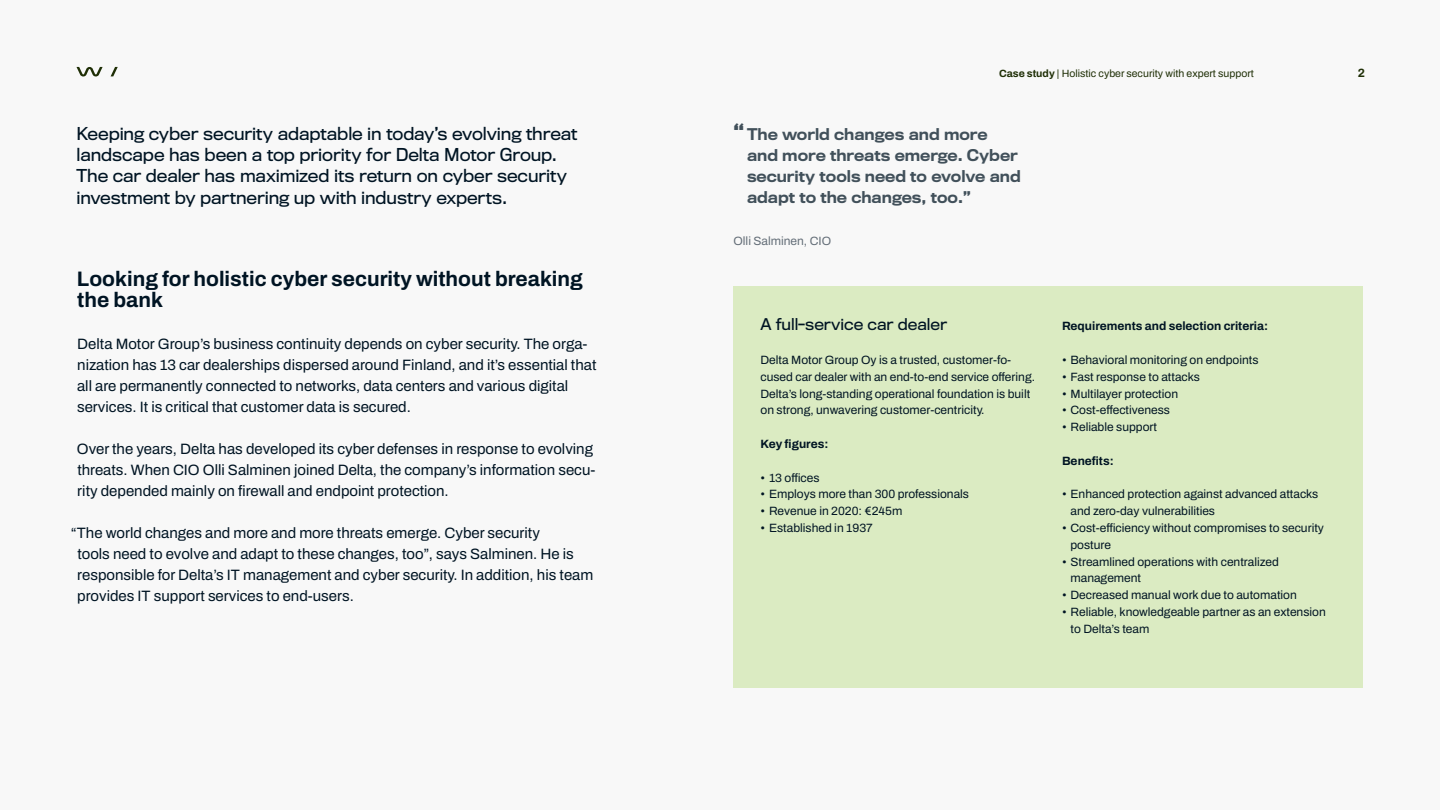
<style>
.page{position:relative;width:1440px;height:810px;background:#f8f8f8}
.page>*{position:absolute;margin:0;border:0;box-sizing:border-box;transform-origin:0 0}
.t1{font:700 21px/21px "Archivo";color:#001423}
.t2{font:16.5px/21.5px "Titling Gothic FB Normal";letter-spacing:-.005em;color:#001423}
.t3{font:15px/21px "Archivo";color:#001423}
.t4{font:500 15px/21px "Titling Gothic FB Normal";color:#41505a}
.t5{font:15px "Titling Gothic FB Normal";color:#001423}
.t6{font:12px/16.8px "Archivo";color:#001423}
.t7{font:700 12px "Archivo";color:#001423}
.t8{font:12px "Archivo";color:#646e78}
.t9{font:700 12px "Archivo";color:#1f2f06}
.t10{font:10.5px "Archivo";color:#1f2f06}
.s1{font-weight:700}
.s2{font-size:21px}
</style>
<div class="page">
<div style="left:734px;top:286px;width:630px;height:402px;background:#dbebc2"></div>
<svg style="left:76px;top:67px;width:27px;height:10px"></svg>
<svg style="left:111px;top:67px;width:7px;height:9px"></svg>
<p class="t2" style="left:76px;top:123px;width:503px">Keeping cyber security adaptable in today’s evolving threat landscape has been a top priority for Delta Motor Group.<br>The car dealer has maximized its return on cyber security investment by partnering up with industry experts.</p>
<h1 class="t1" style="left:77px;top:269px;width:507px">Looking for holistic cyber security without breaking the bank</h1>
<p class="t3" style="left:77px;top:334px;width:521px">Delta Motor Group’s business continuity depends on cyber security. The orga&shy;nization has 13 car dealerships dispersed around Finland, and it’s essential that all are permanently connected to networks, data centers and various digital services. It is critical that customer data is secured.</p>
<p class="t3" style="left:77px;top:439px;width:520px">Over the years, Delta has developed its cyber defenses in response to evolving threats. When CIO Olli Salminen joined Delta, the company’s information secu&shy;rity depended mainly on firewall and endpoint protection.</p>
<p class="t3" style="left:77px;top:523px;width:517px;text-indent:-6px">“The world changes and more and more threats emerge. Cyber security<br>tools need to evolve and adapt to these changes, too”, says Salminen. He is responsible for Delta’s IT management and cyber security. In addition, his team provides IT support services to end-users.</p>
<p class="t10" style="left:999px;top:65px;width:256px"><span class="s1">Case study</span> | Holistic cyber security with expert support</p>
<p class="t9" style="left:1358px;top:63px;width:9px">2</p>
<p class="t4" style="left:747px;top:124px;width:275px;text-indent:-14px"><span class="s2">“</span> The world changes and more and more threats emerge. Cyber security tools need to evolve and adapt to the changes, too.”</p>
<p class="t8" style="left:733px;top:231px;width:99px">Olli Salminen, CIO</p>
<p class="t5" style="left:760px;top:316px;width:188px">A full-service car dealer</p>
<p class="t6" style="left:760px;top:351px;width:276px">Delta Motor Group Oy is a trusted, customer-fo&shy;cused car dealer with an end-to-end service offering.<br>Delta’s long-standing operational foundation is built on strong, unwavering customer-centricity.</p>
<p class="t7" style="left:760px;top:435px;width:69px">Key figures:</p>
<p class="t6" style="left:760px;top:469px;width:61px">• 13 offices</p>
<p class="t6" style="left:760px;top:486px;width:210px">• Employs more than 300 professionals</p>
<p class="t6" style="left:760px;top:503px;width:143px">• Revenue in 2020: €245m</p>
<p class="t6" style="left:760px;top:519px;width:114px">• Established in 1937</p>
<p class="t7" style="left:1062px;top:317px;width:208px">Requirements and selection criteria:</p>
<p class="t6" style="left:1062px;top:351px;width:198px">• Behavioral monitoring on endpoints</p>
<p class="t6" style="left:1062px;top:368px;width:139px">• Fast response to attacks</p>
<p class="t6" style="left:1062px;top:385px;width:118px">• Multilayer protection</p>
<p class="t6" style="left:1062px;top:402px;width:109px">• Cost-effectiveness</p>
<p class="t6" style="left:1062px;top:419px;width:97px">• Reliable support</p>
<p class="t7" style="left:1062px;top:452px;width:53px">Benefits:</p>
<p class="t6" style="left:1071px;top:486px;width:249px;text-indent:-9px">• Enhanced protection against advanced attacks and zero-day vulnerabilities</p>
<p class="t6" style="left:1071px;top:519px;width:255px;text-indent:-9px">• Cost-efficiency without compromises to security posture</p>
<p class="t6" style="left:1071px;top:553px;width:210px;text-indent:-9px">• Streamlined operations with centralized management</p>
<p class="t6" style="left:1062px;top:587px;width:236px">• Decreased manual work due to automation</p>
<p class="t6" style="left:1071px;top:603px;width:257px;text-indent:-9px">• Reliable, knowledgeable partner as an extension to Delta’s team</p>
</div>
